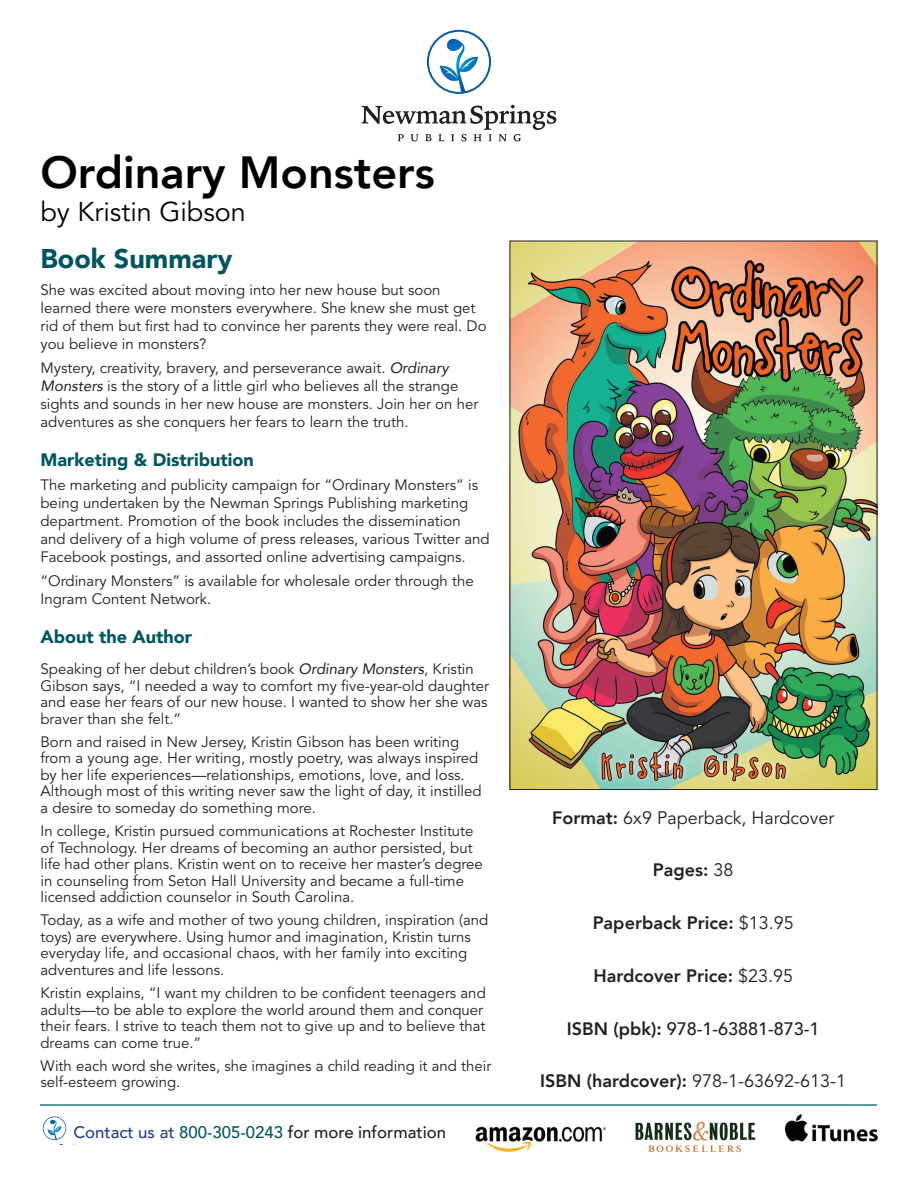
<style>
.page{position:relative;width:918px;height:1188px;background:#fff}
.page>*{position:absolute;margin:0;border:0;box-sizing:border-box;transform-origin:0 0}
.t1{font:800 45px "Avenir";color:#000}
.t2{font:27px "Avenir";color:#000}
.t3{font:900 27px "Avenir";color:#005560}
.t4{font:18px "Avenir";color:#202221}
.t5{font:800 18px "Avenir";color:#202221}
.t6{font:900 18px "Avenir";color:#005560}
.t7{font:500 18px "Avenir";color:#202221}
.t8{font:500 16.8px "Avenir";color:#231f20}
.t9{font:15px/16.5px "Avenir";color:#231f20}
.s1{font-style:italic}
.s2{color:#253f8e}
.s3{color:#005560}
.s4{font-weight:800}
.s5{font-weight:400}
</style>
<div class="page">
<svg style="left:427px;top:30px;width:64px;height:64px"></svg>
<svg style="left:362px;top:105px;width:194px;height:36px"></svg>
<hr style="left:40px;top:1104px;width:838px;height:2px;background:#5e98a3">
<svg style="left:43px;top:1116px;width:23px;height:24px"></svg>
<img style="left:475px;top:1114px;width:403px;height:39px">
<img style="left:511px;top:243px;width:365px;height:545px">
<h1 class="t1" style="left:40px;top:138px;width:396px">Ordinary Monsters</h1>
<h2 class="t2" style="left:40px;top:197px;width:207px">by Kristin Gibson</h2>
<h2 class="t3" style="left:40px;top:235px;width:193px">Book Summary</h2>
<p class="t9" style="left:40px;top:281px;width:448px;line-height:18px">She was excited about moving into her new house but soon learned there were monsters everywhere. She knew she must get rid of them but first had to convince her parents they were real. Do you believe in monsters?</p>
<p class="t9" style="left:40px;top:360px;width:439px;line-height:18px">Mystery, creativity, bravery, and perseverance await. <span class="s1">Ordinary Monsters</span> is the story of a little girl who believes all the strange sights and sounds in her new house are monsters. Join her on her adventures as she conquers her fears to learn the truth.</p>
<p class="t6" style="left:40px;top:444px;width:215px">Marketing &amp; Distribution</p>
<p class="t9" style="left:40px;top:476px;width:451px;line-height:18px">The marketing and publicity campaign for “Ordinary Monsters” is being undertaken by the Newman Springs Publishing marketing department. Promotion of the book includes the dissemination and delivery of a high volume of press releases, various Twitter and Facebook postings, and assorted online advertising campaigns.</p>
<p class="t9" style="left:40px;top:573px;width:435px;line-height:18px">“Ordinary Monsters” is available for wholesale order through the<br>Ingram Content Network.</p>
<p class="t6" style="left:40px;top:621px;width:153px">About the Author</p>
<p class="t9" style="left:40px;top:661px;width:450px">Speaking of her debut children’s book <span class="s1">Ordinary Monsters</span>, Kristin Gibson says, “I needed a way to comfort my five-year-old daughter and ease her fears of our new house. I wanted to show her she was braver than she felt.”</p>
<p class="t9" style="left:40px;top:734px;width:443px">Born and raised in New Jersey, Kristin Gibson has been writing from a young age. Her writing, mostly poetry, was always inspired by her life experiences—relationships, emotions, love, and loss.<br>Although most of this writing never saw the light of day, it instilled a desire to someday do something more.</p>
<p class="t9" style="left:40px;top:823px;width:444px">In college, Kristin pursued communications at Rochester Institute of Technology. Her dreams of becoming an author persisted, but life had other plans. Kristin went on to receive her master’s degree in counseling from Seton Hall University and became a full-time licensed addiction counselor in South Carolina.</p>
<p class="t9" style="left:40px;top:912px;width:449px">Today, as a wife and mother of two young children, inspiration (and toys) are everywhere. Using humor and imagination, Kristin turns everyday life, and occasional chaos, with her family into exciting adventures and life lessons.</p>
<p class="t9" style="left:40px;top:985px;width:447px">Kristin explains, “I want my children to be confident teenagers and adults—to be able to explore the world around them and conquer their fears. I strive to teach them not to give up and to believe that dreams can come true.”</p>
<p class="t9" style="left:40px;top:1058px;width:452px">With each word she writes, she imagines a child reading it and their self-esteem growing.</p>
<p class="t8" style="left:73px;top:1118px;width:374px"><span class="s2">Contact us at</span> <span class="s3">800-305-0243</span> for more information</p>
<p class="t4" style="left:552px;top:807px;width:284px"><span class="s4">Format:</span> 6x9 Paperback, Hardcover</p>
<p class="t5" style="left:653px;top:856px;width:82px">Pages: <span class="s5">38</span></p>
<p class="t5" style="left:593px;top:909px;width:203px">Paperback Price: <span class="s5">$13.95</span></p>
<p class="t5" style="left:593px;top:962px;width:201px">Hardcover Price: <span class="s5">$23.95</span></p>
<p class="t7" style="left:567px;top:1013px;width:254px"><span class="s4">ISBN (pbk):</span> 978-1-63881-873-1</p>
<p class="t4" style="left:540px;top:1071px;width:308px"><span class="s4">ISBN (hardcover):</span> 978-1-63692-613-1</p>
</div>
